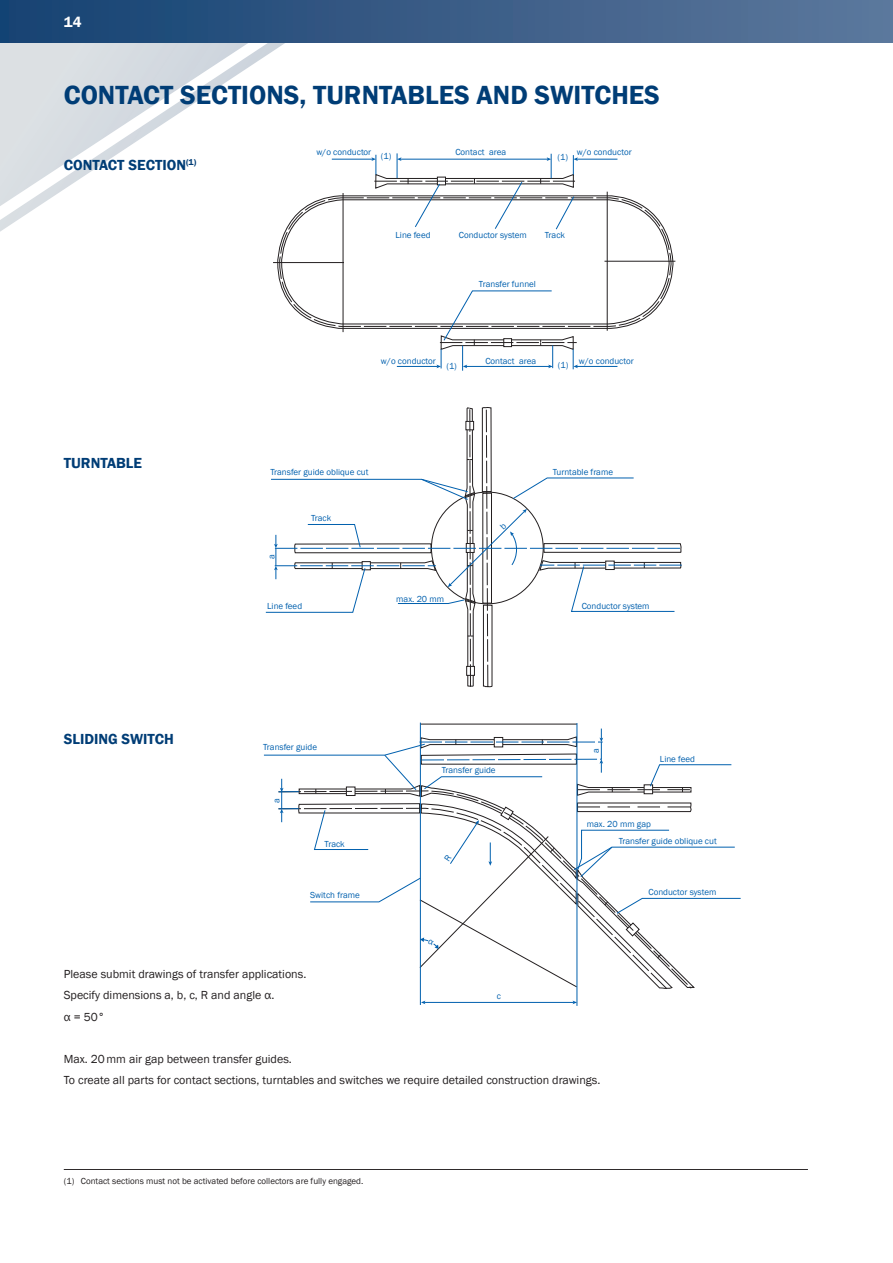
<style>
.page{position:relative;width:893px;height:1263px;background:#fff}
.page>*{position:absolute;margin:0;border:0;box-sizing:border-box;transform-origin:0 0}
.t1{font:600 27px "Franklin Gothic";color:#003d76}
.t2{font:600 15px "Franklin Gothic";color:#003d76}
.t3{font:600 15px "Franklin Gothic";color:#fff}
.t4{font:12px/21.3px "Franklin Gothic";color:#231f20}
.t5{font:9px "Franklin Gothic";color:#0160ae}
.t6{font:9px "Franklin Gothic";color:#231f20}
</style>
<div class="page">
<svg style="left:0;top:43px;width:333px;height:172px"></svg>
<div style="left:0;top:0;width:893px;height:43px;background:linear-gradient(to right,#154272,#5d789c)"></div>
<hr style="left:64px;top:1169px;width:744px;height:1px;background:#231f20">
<svg style="left:277px;top:195px;width:398px;height:134px"></svg>
<hr style="left:343px;top:193px;width:1px;height:139px;background:#231f20">
<hr style="left:273px;top:262px;width:71px;height:1px;background:#231f20">
<hr style="left:607px;top:192px;width:1px;height:139px;background:#231f20">
<hr style="left:604px;top:261px;width:71px;height:1px;background:#231f20">
<hr style="left:420px;top:724px;width:157px;height:1px;background:#231f20">
<hr style="left:420px;top:723px;width:1px;height:282px;background:#0160ae">
<hr style="left:577px;top:723px;width:1px;height:283px;background:#0160ae">
<hr style="left:424px;top:1002px;width:150px;height:1px;background:#0160ae">
<svg style="left:573px;top:1000px;width:4px;height:4px"></svg>
<hr style="left:332px;top:159px;width:41px;height:1px;background:#0160ae">
<hr style="left:577px;top:159px;width:40px;height:1px;background:#0160ae">
<svg style="left:371px;top:153px;width:207px;height:77px"></svg>
<hr style="left:577px;top:366px;width:40px;height:1px;background:#0160ae">
<hr style="left:397px;top:366px;width:41px;height:1px;background:#0160ae">
<svg style="left:436px;top:290px;width:142px;height:81px"></svg>
<svg style="left:265px;top:407px;width:417px;height:281px"></svg>
<svg style="left:263px;top:728px;width:478px;height:261px"></svg>
<h2 class="t3" style="left:64px;top:12px;width:19px">14</h2>
<h1 class="t1" style="left:64px;top:78px;width:598px">CONTACT SECTIONS, TURNTABLES AND SWITCHES</h1>
<h2 class="t2" style="left:64px;top:156px;width:134px">CONTACT SECTION<sup>(1)</sup></h2>
<h2 class="t2" style="left:64px;top:453px;width:80px">TURNTABLE</h2>
<h2 class="t2" style="left:64px;top:730px;width:112px">SLIDING SWITCH</h2>
<p class="t5" style="left:316px;top:147px;width:56px">w/o conductor</p>
<p class="t5" style="left:455px;top:147px;width:52px">Contact area</p>
<p class="t5" style="left:577px;top:147px;width:56px">w/o conductor</p>
<p class="t5" style="left:381px;top:151px;width:12px">(1)</p>
<p class="t5" style="left:557px;top:151px;width:12px">(1)</p>
<p class="t5" style="left:396px;top:229px;width:36px">Line feed</p>
<p class="t5" style="left:459px;top:229px;width:69px">Conductor system</p>
<p class="t5" style="left:545px;top:229px;width:22px">Track</p>
<p class="t5" style="left:479px;top:278px;width:59px">Transfer funnel</p>
<p class="t5" style="left:381px;top:355px;width:56px">w/o conductor</p>
<p class="t5" style="left:485px;top:355px;width:52px">Contact area</p>
<p class="t5" style="left:579px;top:355px;width:56px">w/o conductor</p>
<p class="t5" style="left:446px;top:360px;width:12px">(1)</p>
<p class="t5" style="left:558px;top:359px;width:12px">(1)</p>
<p class="t5" style="left:270px;top:466px;width:100px">Transfer guide oblique cut</p>
<p class="t5" style="left:311px;top:512px;width:22px">Track</p>
<p class="t5" style="left:267px;top:600px;width:36px">Line feed</p>
<p class="t5" style="left:396px;top:593px;width:49px">max. 20 mm</p>
<p class="t5" style="left:553px;top:466px;width:62px">Turntable frame</p>
<p class="t5" style="left:582px;top:600px;width:69px">Conductor system</p>
<p class="t5" style="left:263px;top:742px;width:55px">Transfer guide</p>
<p class="t5" style="left:590px;top:753px;width:6px;rotate:-90deg">a</p>
<p class="t5" style="left:660px;top:753px;width:36px">Line feed</p>
<p class="t5" style="left:442px;top:765px;width:55px">Transfer guide</p>
<p class="t5" style="left:587px;top:818px;width:66px">max. 20 mm gap</p>
<p class="t5" style="left:325px;top:838px;width:22px">Track</p>
<p class="t5" style="left:619px;top:835px;width:100px">Transfer guide oblique cut</p>
<p class="t5" style="left:310px;top:889px;width:51px">Switch frame</p>
<p class="t5" style="left:648px;top:886px;width:69px">Conductor system</p>
<h3 class="t4" style="left:64px;top:964px;width:244px">Please submit drawings of transfer applications.<br>Specify dimensions a, b, c, R and angle α.<br>α = 50°</h3>
<h3 class="t4" style="left:64px;top:1049px;width:538px">Max. 20mm air gap between transfer guides.<br>To create all parts for contact sections, turntables and switches we require detailed construction drawings.</h3>
<p class="t5" style="left:497px;top:990px;width:6px">c</p>
<p class="t6" style="left:64px;top:1176px;width:301px">(1) Contact sections must not be activated before collectors are fully engaged.</p>
</div>
